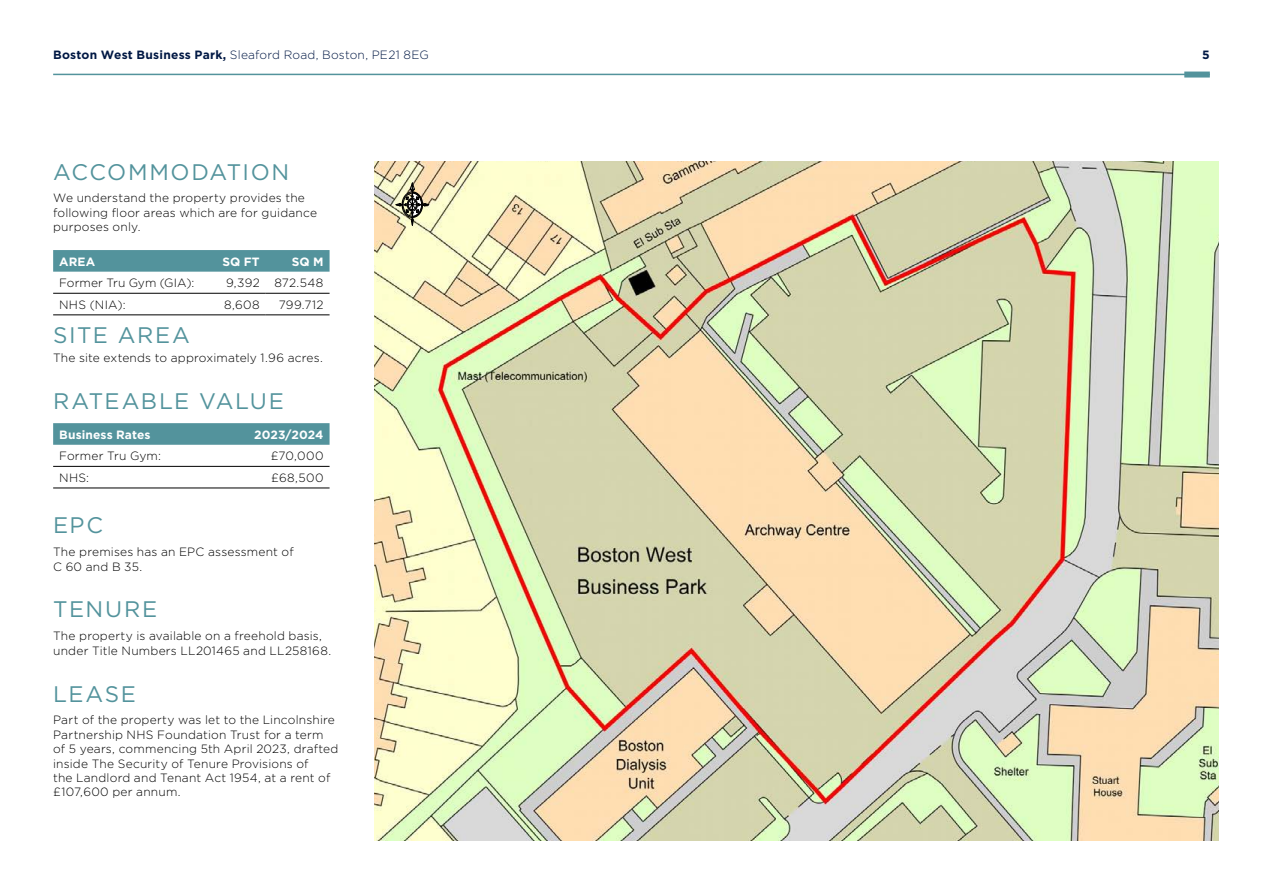
<style>
.page{position:relative;width:1263px;height:893px;background:#fff}
.page>*{position:absolute;margin:0;border:0;box-sizing:border-box;transform-origin:0 0}
.t1{font:22.5px "Gotham";letter-spacing:.07em;color:#53939c}
.t2{font:300 12px/14.4px "Gotham";letter-spacing:.015em;color:#000}
.t3{font:300 12px "Gotham";letter-spacing:.015em;color:#001844}
.t4{font:700 12px "Gotham";letter-spacing:.01em;color:#fff}
.t5{font:700 12px "Gotham";color:#001844}
.s1{font-weight:700}
</style>
<div class="page">
<div style="left:1184px;top:72px;width:26px;height:6px;background:#53939c"></div>
<hr style="left:53px;top:74px;width:1157px;height:1px;background:#53939c">
<img style="left:375px;top:162px;width:844px;height:679px">
<svg style="left:53px;top:250px;width:277px;height:22px;background:#56959d"></svg>
<hr style="left:53px;top:293px;width:149px;height:1px;background:#000">
<hr style="left:202px;top:293px;width:64px;height:1px;background:#000">
<hr style="left:266px;top:293px;width:64px;height:1px;background:#000">
<hr style="left:53px;top:314px;width:149px;height:1px;background:#000">
<hr style="left:202px;top:314px;width:64px;height:1px;background:#000">
<hr style="left:266px;top:314px;width:64px;height:1px;background:#000">
<svg style="left:53px;top:423px;width:277px;height:22px;background:#56959d"></svg>
<hr style="left:53px;top:466px;width:149px;height:1px;background:#000">
<hr style="left:202px;top:466px;width:128px;height:1px;background:#000">
<hr style="left:53px;top:488px;width:149px;height:1px;background:#000">
<hr style="left:202px;top:488px;width:128px;height:1px;background:#000">
<svg style="left:396px;top:183px;width:33px;height:43px"></svg>
<p class="t3" style="left:53px;top:47px;width:377px"><span class="s1">Boston West Business Park,</span> Sleaford Road, Boston, PE21 8EG</p>
<h1 class="t1" style="left:53px;top:157px;width:238px">ACCOMMODATION</h1>
<p class="t2" style="left:53px;top:191px;width:265px">We understand the property provides the following floor areas which are for guidance purposes only.</p>
<p class="t4" style="left:59px;top:253px;width:38px">AREA</p>
<p class="t4" style="left:223px;top:253px;width:39px">SQ FT</p>
<p class="t4" style="left:292px;top:253px;width:33px">SQ M</p>
<p class="t2" style="left:59px;top:275px;width:137px">Former Tru Gym (GIA):</p>
<p class="t2" style="left:226px;top:275px;width:99px">9,392 872.548</p>
<p class="t2" style="left:59px;top:297px;width:68px">NHS (NIA):</p>
<p class="t2" style="left:224px;top:297px;width:37px">8,608</p>
<p class="t2" style="left:279px;top:297px;width:46px">799.712</p>
<h1 class="t1" style="left:53px;top:321px;width:138px">SITE AREA</h1>
<p class="t2" style="left:53px;top:350px;width:271px">The site extends to approximately 1.96 acres.</p>
<h1 class="t1" style="left:53px;top:386px;width:232px">RATEABLE VALUE</h1>
<p class="t4" style="left:59px;top:427px;width:93px">Business Rates</p>
<p class="t4" style="left:254px;top:427px;width:71px">2023/2024</p>
<p class="t2" style="left:59px;top:449px;width:103px">Former Tru Gym:</p>
<p class="t2" style="left:271px;top:449px;width:54px">£70,000</p>
<p class="t2" style="left:59px;top:470px;width:31px">NHS:</p>
<p class="t2" style="left:271px;top:470px;width:54px">£68,500</p>
<h1 class="t1" style="left:53px;top:511px;width:51px">EPC</h1>
<p class="t2" style="left:53px;top:544px;width:242px">The premises has an EPC assessment of<br>C 60 and B 35.</p>
<h1 class="t1" style="left:53px;top:595px;width:105px">TENURE</h1>
<p class="t2" style="left:53px;top:629px;width:280px">The property is available on a freehold basis, under Title Numbers LL201465 and LL258168.</p>
<h1 class="t1" style="left:53px;top:679px;width:84px">LEASE</h1>
<p class="t2" style="left:53px;top:713px;width:287px">Part of the property was let to the Lincolnshire Partnership NHS Foundation Trust for a term of 5 years, commencing 5th April 2023, drafted inside The Security of Tenure Provisions of<br>the Landlord and Tenant Act 1954, at a rent of £107,600 per annum.</p>
<p class="t5" style="left:1202px;top:47px;width:9px">5</p>
</div>
